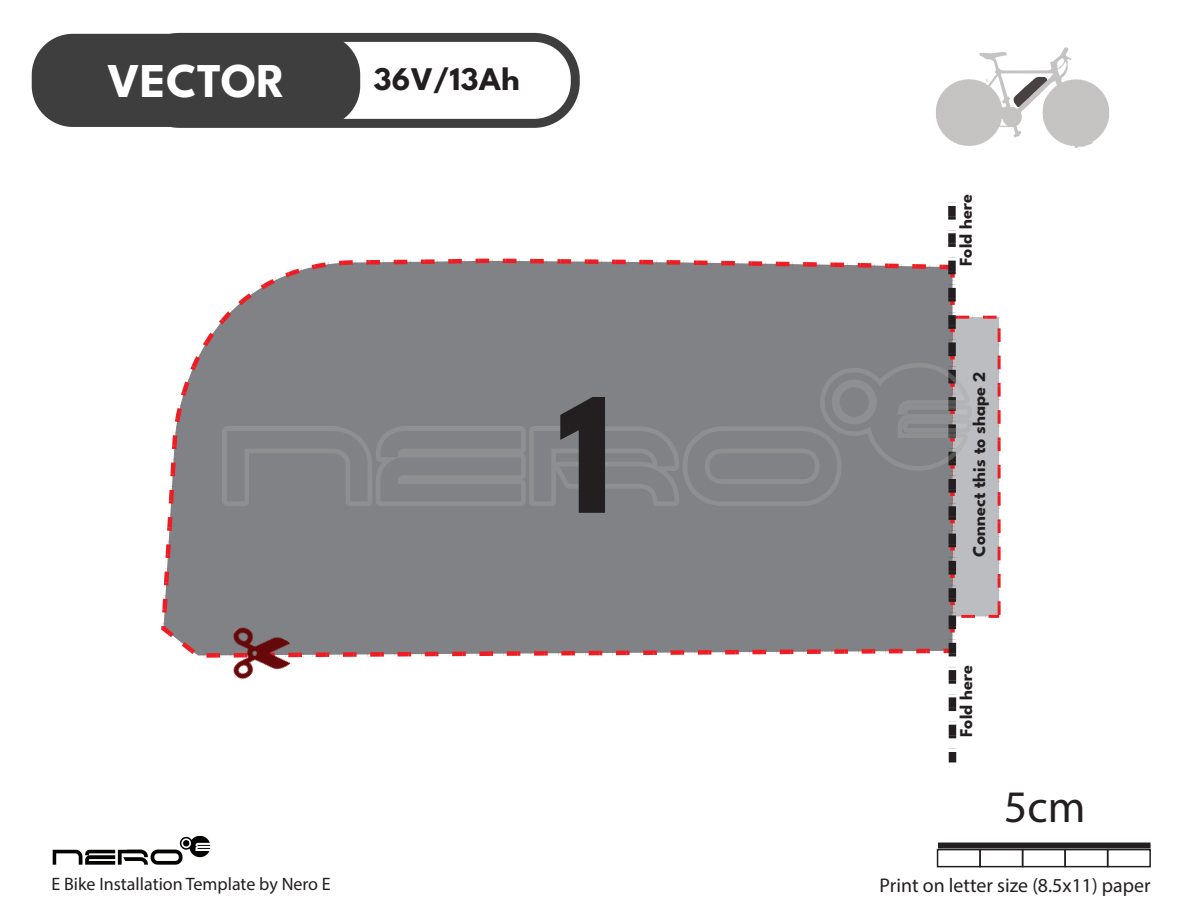
<style>
.page{position:relative;width:1188px;height:918px;background:#fff}
.page>*{position:absolute;margin:0;border:0;box-sizing:border-box;transform-origin:0 0}
.t1{font:700 175.5px "League Spartan";color:#231f20}
.t2{font:700 48.45px "League Spartan";color:#fff}
.t3{font:45.3px "Myriad Pro";color:#231f20}
.t4{font:700 33px "League Spartan";color:#231f20}
.t5{font:19.8px "Myriad Pro";color:#231f20}
.t6{font:700 18px "League Spartan";color:#231f20}
.t7{font:18px "Myriad Pro";color:#231f20}
</style>
<div class="page">
<div style="left:32px;top:34px;width:328px;height:93px;background:#3e3e3f;border-radius:41px"></div>
<div style="left:134px;top:33px;width:446px;height:95px;border:9px solid #3e3e3f;border-radius:41px"></div>
<div style="left:938px;top:843px;width:213px;height:6px;background:#231f20"></div>
<div style="left:937px;top:849px;width:44px;height:18px;border:2px solid #231f20"></div>
<div style="left:1064px;top:849px;width:44px;height:18px;border:2px solid #231f20"></div>
<div style="left:979px;top:849px;width:44px;height:18px;border:2px solid #231f20"></div>
<div style="left:1022px;top:849px;width:44px;height:18px;border:2px solid #231f20"></div>
<div style="left:1107px;top:849px;width:44px;height:18px;border:2px solid #231f20"></div>
<img style="left:52px;top:835px;width:159px;height:30px">
<img style="left:936px;top:47px;width:173px;height:101px">
<img style="left:209px;top:655px;width:93px;height:24px">
<svg style="left:948px;top:202px;width:9px;height:561px"></svg>
<img style="left:161px;top:262px;width:840px;height:393px">
<h2 class="t2" style="left:108px;top:46px;width:179px">VECTOR</h2>
<h3 class="t4" style="left:374px;top:55px;width:148px">36V/13Ah</h3>
<h1 class="t1" style="left:558px;top:327px;width:59px">1</h1>
<p class="t7" style="left:51px;top:873px;width:281px">E Bike Installation Template by Nero E</p>
<p class="t6" style="left:953px;top:266px;width:73px;rotate:-90deg">Fold here</p>
<p class="t6" style="left:966px;top:557px;width:186px;rotate:-90deg">Connect this to shape 2</p>
<p class="t6" style="left:953px;top:737px;width:73px;rotate:-90deg">Fold here</p>
<h3 class="t3" style="left:1004px;top:779px;width:83px">5cm</h3>
<p class="t5" style="left:880px;top:873px;width:272px">Print on letter size (8.5x11) paper</p>
</div>
